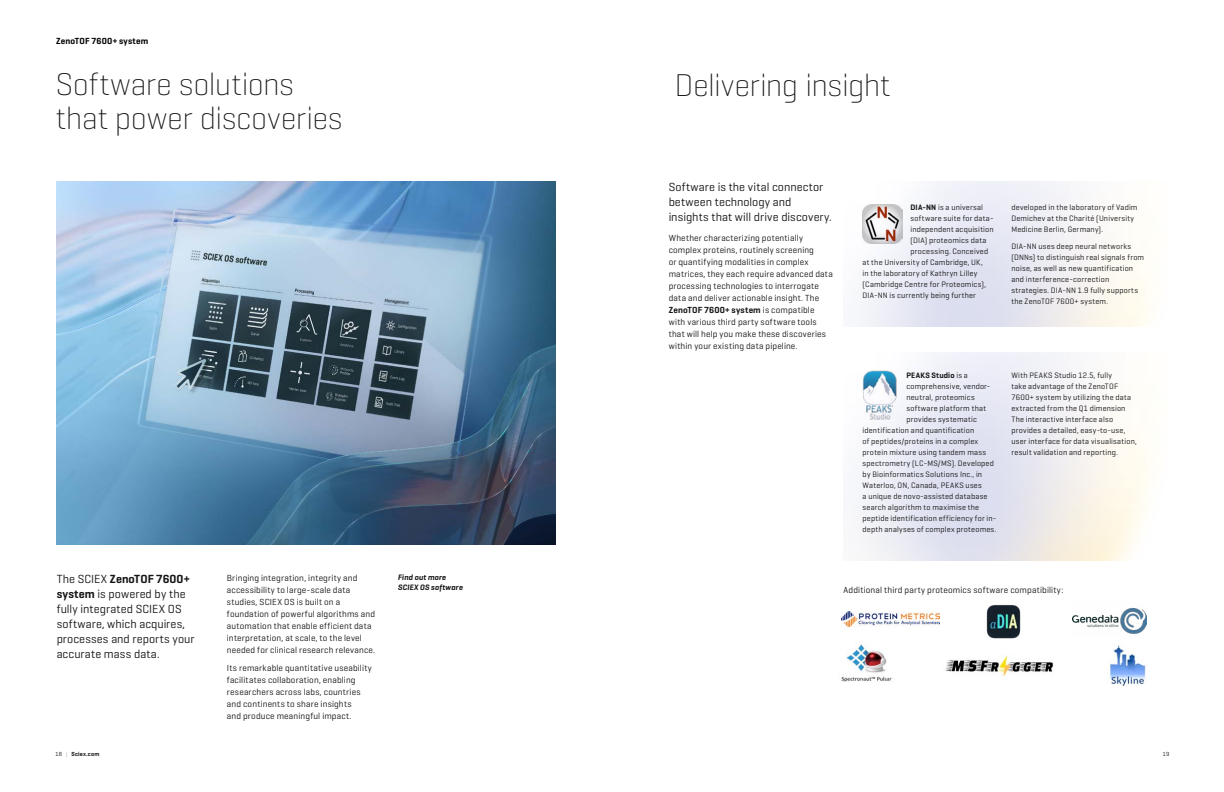
<style>
.page{position:relative;width:1224px;height:792px;background:#fff}
.page>*{position:absolute;margin:0;border:0;box-sizing:border-box;transform-origin:0 0}
.t1{font:200 32px/34px "Geogrotesque";letter-spacing:-.015em;color:#151515}
.t2{font:12px/15px "Geogrotesque";letter-spacing:.005em;color:#151515}
.t3{font:9px/12px "Geogrotesque";letter-spacing:.02em;color:#151515}
.t4{font:600 9px "Geogrotesque";letter-spacing:.02em;color:#000}
.t5{font:8px/11px "Geogrotesque";letter-spacing:.025em;color:#151515}
.t6{font:italic 600 8px/10px "Geogrotesque";letter-spacing:.015em;color:#151515}
.t7{font:600 8px "Geogrotesque";letter-spacing:.03em;color:#151515}
.t8{font:600 6px "Geogrotesque";letter-spacing:.03em;color:#151515}
.t9{font:6px "Geogrotesque";color:#151515}
.s1{font-weight:600}
.s2{font-weight:400}
.s3{font-weight:400;color:#a9afba}
</style>
<div class="page">
<img style="left:57px;top:182px;width:498px;height:363px">
<img style="left:841px;top:611px;width:98px;height:16px">
<img style="left:1073px;top:607px;width:74px;height:27px">
<img style="left:841px;top:643px;width:51px;height:39px">
<img style="left:1108px;top:645px;width:39px;height:41px">
<img style="left:856px;top:371px;width:42px;height:48px">
<img style="left:863px;top:204px;width:39px;height:40px">
<img style="left:986px;top:604px;width:35px;height:35px">
<img style="left:945px;top:655px;width:108px;height:22px">
<p class="t4" style="left:56px;top:36px;width:94px">ZenoTOF 7600+ system</p>
<h1 class="t1" style="left:56px;top:66px;width:289px">Software solutions that power discoveries</h1>
<h1 class="t1" style="left:675px;top:67px;width:217px">Delivering insight</h1>
<h2 class="t2" style="left:669px;top:179px;width:165px">Software is the vital connector between technology and insights that will drive discovery.</h2>
<p class="t3" style="left:669px;top:232px;width:166px">Whether characterizing potentially complex proteins, routinely screening<br>or quantifying modalities in complex matrices, they each require advanced data processing technologies to interrogate data and deliver actionable insight. The <span class="s1">ZenoTOF 7600+ system</span> is compatible with various third party software tools that will help you make these discoveries within your existing data pipeline.</p>
<p class="t5" style="left:911px;top:202px;width:74px"><span class="s1">DIA-NN</span> is a universal</p>
<p class="t5" style="left:911px;top:213px;width:85px">software suite for data-</p>
<p class="t5" style="left:911px;top:224px;width:85px">independent acquisition</p>
<p class="t5" style="left:911px;top:235px;width:77px">(DIA) proteomics data</p>
<p class="t5" style="left:911px;top:246px;width:79px">processing. Conceived</p>
<p class="t5" style="left:863px;top:257px;width:122px">at the University of Cambridge, UK,</p>
<p class="t5" style="left:863px;top:268px;width:116px">in the laboratory of Kathryn Lilley</p>
<p class="t5" style="left:863px;top:279px;width:125px">(Cambridge Centre for Proteomics),</p>
<p class="t5" style="left:863px;top:290px;width:115px">DIA-NN is currently being further</p>
<p class="t5" style="left:1011px;top:202px;width:128px">developed in the laboratory of Vadim<br>Demichev at the Charité (University<br>Medicine Berlin, Germany).</p>
<p class="t5" style="left:1011px;top:241px;width:134px">DIA-NN uses deep neural networks (DNNs) to distinguish real signals from noise, as well as new quantification and interference-correction strategies. DIA-NN 1.9 fully supports the ZenoTOF 7600+ system.</p>
<p class="t7" style="left:906px;top:371px;width:63px">PEAKS Studio <span class="s2">is a</span></p>
<p class="t5" style="left:906px;top:381px;width:85px">comprehensive, vendor-</p>
<p class="t5" style="left:906px;top:392px;width:70px">neutral, proteomics</p>
<p class="t5" style="left:906px;top:403px;width:81px">software platform that</p>
<p class="t5" style="left:906px;top:414px;width:72px">provides systematic</p>
<p class="t5" style="left:863px;top:425px;width:113px">identification and quantification</p>
<p class="t5" style="left:863px;top:436px;width:117px">of peptides/proteins in a complex</p>
<p class="t5" style="left:863px;top:447px;width:125px">protein mixture using tandem mass</p>
<p class="t5" style="left:863px;top:458px;width:133px">spectrometry (LC-MS/MS). Developed</p>
<p class="t5" style="left:863px;top:469px;width:121px">by Bioinformatics Solutions Inc., in</p>
<p class="t5" style="left:863px;top:480px;width:121px">Waterloo, ON, Canada, PEAKS uses</p>
<p class="t5" style="left:863px;top:491px;width:127px">a unique de novo-assisted database</p>
<p class="t5" style="left:863px;top:502px;width:118px">search algorithm to maximise the</p>
<p class="t5" style="left:863px;top:513px;width:135px">peptide identification efficiency for in-</p>
<p class="t5" style="left:863px;top:524px;width:135px">depth analyses of complex proteomes.</p>
<p class="t5" style="left:1011px;top:370px;width:127px">With PEAKS Studio 12.5, fully<br>take advantage of the ZenoTOF 7600+ system by utilizing the data extracted from the Q1 dimension The interactive interface also provides a detailed, easy-to-use, user interface for data visualisation, result validation and reporting.</p>
<h2 class="t2" style="left:57px;top:571px;width:139px">The SCIEX <span class="s1">ZenoTOF 7600+ system</span> is powered by the fully integrated SCIEX OS software, which acquires, processes and reports your accurate mass data.</h2>
<p class="t3" style="left:227px;top:571px;width:150px">Bringing integration, integrity and accessibility to large-scale data studies, SCIEX OS is built on a foundation of powerful algorithms and automation that enable efficient data interpretation, at scale, to the level needed for clinical research relevance.</p>
<p class="t3" style="left:227px;top:661px;width:146px">Its remarkable quantitative useability facilitates collaboration, enabling researchers across labs, countries and continents to share insights<br>and produce meaningful impact.</p>
<p class="t6" style="left:398px;top:572px;width:66px">Find out more<br>SCIEX OS software</p>
<p class="t3" style="left:843px;top:584px;width:221px">Additional third party proteomics software compatibility:</p>
<p class="t8" style="left:55px;top:750px;width:45px"><span class="s2">18</span> <span class="s3">|</span> Sciex.com</p>
<p class="t9" style="left:1163px;top:750px;width:8px">19</p>
</div>
